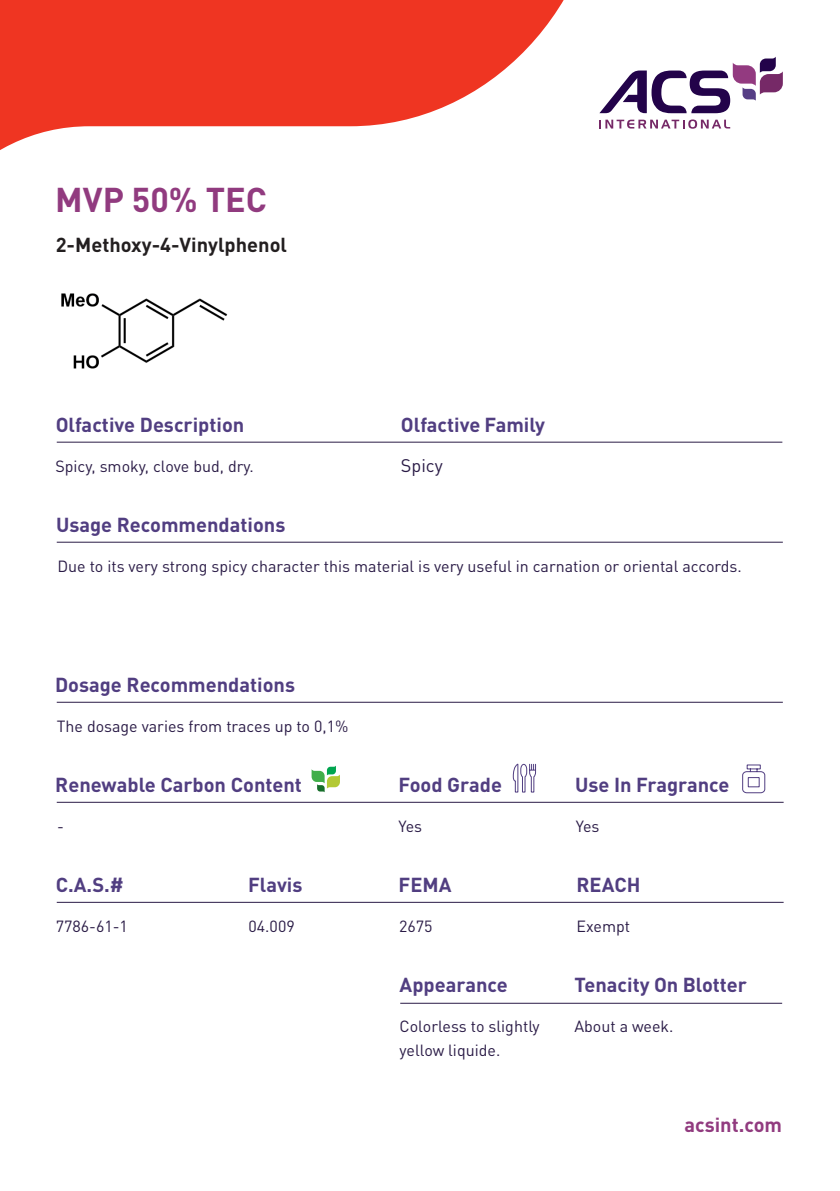
<style>
.page{position:relative;width:840px;height:1191px;background:#fff}
.page>*{position:absolute;margin:0;border:0;box-sizing:border-box;transform-origin:0 0}
.Produknamen{font:700 34px "DIN";color:#913b7f}
.Überschriften{font:700 20px "DIN";color:#513e81}
.Überschriften-2{font:700 20px "DIN";color:#231f20}
.Überschriften-3{font:700 20px "DIN";color:#913b7f}
.Text{font:18px "DINOT";color:#2a1b46}
.Text-2{font:16px/24px "DINOT";color:#2a1b46}
</style>
<div class="page">
<svg style="left:0;top:0;width:603px;height:150px;fill:#ef3522"></svg>
<img style="left:61px;top:293px;width:167px;height:76px">
<svg style="left:311px;top:765px;width:29px;height:27px"></svg>
<svg style="left:512px;top:763px;width:23px;height:29px"></svg>
<svg style="left:742px;top:764px;width:23px;height:29px"></svg>
<svg style="left:599px;top:119px;width:130px;height:10px"></svg>
<svg style="left:599px;top:57px;width:183px;height:56px"></svg>
<hr style="left:57px;top:442px;width:725px;height:1px;background:#2a1b46">
<hr style="left:57px;top:542px;width:725px;height:1px;background:#2a1b46">
<hr style="left:57px;top:702px;width:725px;height:1px;background:#2a1b46">
<hr style="left:57px;top:802px;width:726px;height:1px;background:#2a1b46">
<hr style="left:57px;top:902px;width:726px;height:1px;background:#2a1b46">
<hr style="left:400px;top:1003px;width:381px;height:1px;background:#2a1b46">
<p class="Produknamen" style="left:55px;top:177px;width:213px">MVP 50% TEC</p>
<p class="Überschriften-2" style="left:56px;top:232px;width:233px">2-Methoxy-4-Vinylphenol</p>
<p class="Überschriften" style="left:56px;top:412px;width:190px">Olfactive Description</p>
<p class="Text-2" style="left:55px;top:454px;width:200px">Spicy, smoky, clove bud, dry.</p>
<p class="Überschriften" style="left:56px;top:512px;width:231px">Usage Recommendations</p>
<p class="Überschriften" style="left:401px;top:412px;width:146px">Olfactive Family</p>
<p class="Text" style="left:401px;top:454px;width:43px">Spicy</p>
<p class="Text-2" style="left:57px;top:554px;width:685px">Due to its very strong spicy character this material is very useful in carnation or oriental accords.</p>
<p class="Überschriften" style="left:55px;top:672px;width:241px">Dosage Recommendations</p>
<p class="Text-2" style="left:57px;top:714px;width:293px">The dosage varies from traces up to 0,1%</p>
<p class="Überschriften" style="left:55px;top:772px;width:248px">Renewable Carbon Content</p>
<p class="Überschriften" style="left:398px;top:772px;width:105px">Food Grade</p>
<p class="Überschriften" style="left:574px;top:772px;width:156px">Use In Fragrance</p>
<p class="Text-2" style="left:57px;top:814px;width:8px">-</p>
<p class="Text-2" style="left:398px;top:814px;width:25px">Yes</p>
<p class="Text-2" style="left:575px;top:814px;width:25px">Yes</p>
<p class="Überschriften" style="left:56px;top:872px;width:69px">C.A.S.#</p>
<p class="Überschriften" style="left:398px;top:872px;width:54px">FEMA</p>
<p class="Überschriften" style="left:248px;top:872px;width:56px">Flavis</p>
<p class="Überschriften" style="left:576px;top:872px;width:65px">REACH</p>
<p class="Text-2" style="left:56px;top:914px;width:74px">7786-61-1</p>
<p class="Text-2" style="left:248px;top:914px;width:48px">04.009</p>
<p class="Text-2" style="left:399px;top:914px;width:35px">2675</p>
<p class="Text-2" style="left:576px;top:914px;width:55px">Exempt</p>
<p class="Überschriften" style="left:399px;top:972px;width:110px">Appearance</p>
<p class="Überschriften" style="left:574px;top:972px;width:174px">Tenacity On Blotter</p>
<p class="Text-2" style="left:399px;top:1014px;width:141px">Colorless to slightly yellow liquide.</p>
<p class="Text-2" style="left:574px;top:1014px;width:100px">About a week.</p>
<p class="Überschriften-3" style="left:684px;top:1112px;width:99px">acsint.com</p>
</div>
